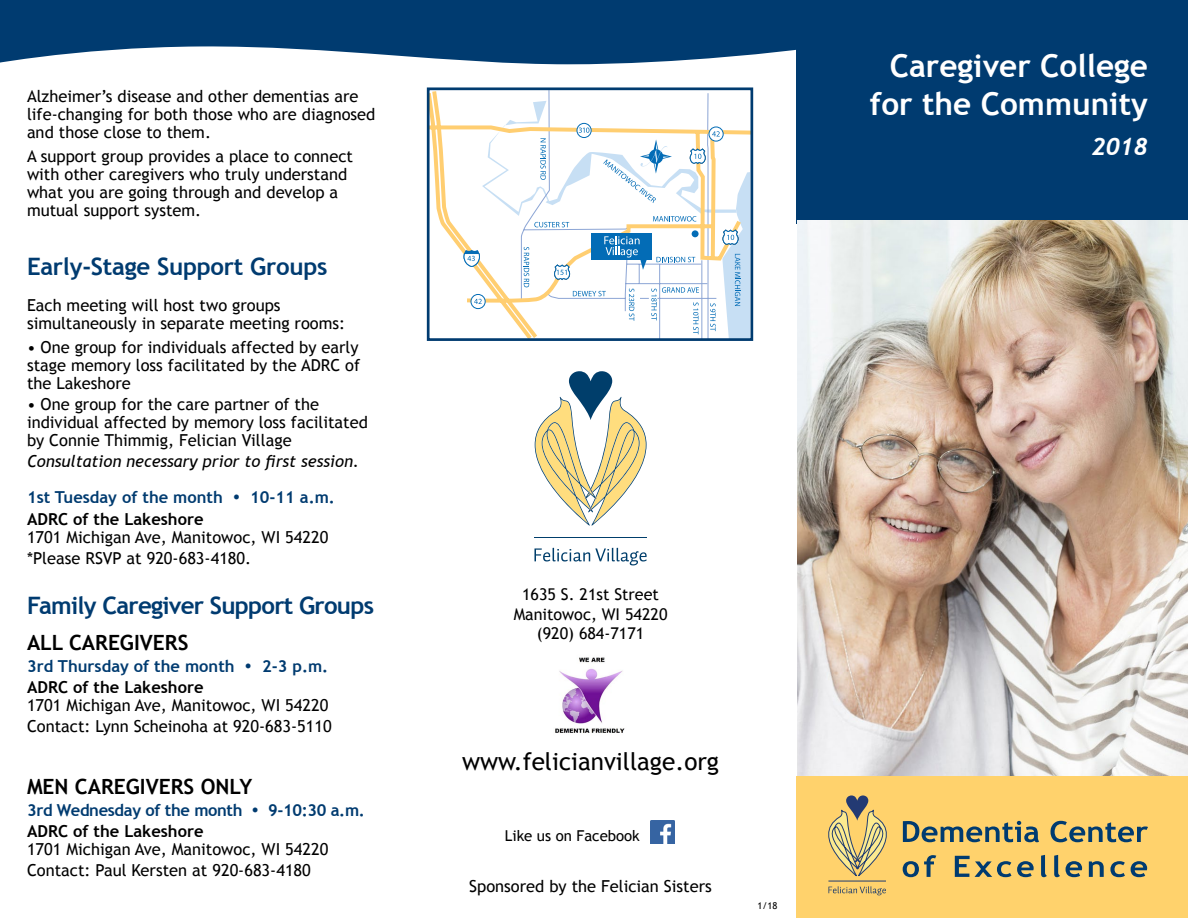
<style>
.page{position:relative;width:1188px;height:918px;background:#fff}
.page>*{position:absolute;margin:0;border:0;box-sizing:border-box;transform-origin:0 0}
.t1{font:700 31.5px/37.5px "Trebuchet MS";color:#fff;text-align:right}
.t2{font:24.3px "Trebuchet MS";color:#000}
.t3{font:700 24px "Trebuchet MS";letter-spacing:-.03em;color:#003b70}
.t4{font:700 24px "Trebuchet MS";letter-spacing:-.01em;color:#003b70}
.t5{font:italic 700 24px "Trebuchet";color:#fff}
.t6{font:700 21px "Trebuchet MS";color:#000}
.t7{font:16.5px/18px "Trebuchet MS";color:#000}
.t8{font:italic 16.5px/36px "Trebuchet MS";color:#000}
.t9{font:700 16.5px/21px "Trebuchet MS";letter-spacing:-.02em;color:#003b70}
.t10{font:700 16.5px/21px "Trebuchet MS";color:#003b70}
.t11{font:700 16.5px "Trebuchet MS";color:#000}
.t12{font:16.2px/19.5px "Trebuchet MS";color:#000;text-align:center}
.t13{font:15px "Trebuchet MS";color:#000}
.t14{font:9.45px "Trebuchet MS";color:#000}
.s1{font-weight:700;font-style:normal;color:#003b70}
.s2{color:#003b70}
.s3{color:#000}
</style>
<div class="page">
<div style="left:796px;top:0;width:392px;height:224px;background:#003b70"></div>
<img style="left:797px;top:220px;width:391px;height:557px">
<svg style="left:0;top:0;width:796px;height:65px;background:#255784"></svg>
<svg style="left:431px;top:91px;width:278px;height:162px"></svg>
<svg style="left:463px;top:101px;width:286px;height:236px"></svg>
<div style="left:427px;top:87px;width:326px;height:254px;border:3px solid #003b70"></div>
<img style="left:651px;top:820px;width:24px;height:24px">
<hr style="left:534px;top:537px;width:113px;height:1px;background:#003e6b">
<svg style="left:534px;top:548px;width:113px;height:17px"></svg>
<svg style="left:535px;top:371px;width:112px;height:155px"></svg>
<img style="left:555px;top:657px;width:70px;height:76px">
<div style="left:796px;top:777px;width:392px;height:141px;background:#ffd26c"></div>
<hr style="left:828px;top:881px;width:58px;height:1px;background:#203c72">
<svg style="left:828px;top:886px;width:58px;height:9px"></svg>
<svg style="left:828px;top:795px;width:320px;height:82px"></svg>
<p class="t7" style="left:27px;top:88px;width:350px">Alzheimer’s disease and other dementias are life-changing for both those who are diagnosed and those close to them.</p>
<p class="t7" style="left:27px;top:148px;width:328px">A support group provides a place to connect with other caregivers who truly understand what you are going through and develop a mutual support system.</p>
<h3 class="t4" style="left:27px;top:251px;width:302px">Early-Stage Support Groups</h3>
<p class="t7" style="left:27px;top:296px;width:320px">Each meeting will host two groups simultaneously in separate meeting rooms:</p>
<p class="t7" style="left:27px;top:338px;width:335px;text-align:justify">• One group for individuals affected by early stage memory loss facilitated by the ADRC of the Lakeshore</p>
<p class="t7" style="left:27px;top:395px;width:343px">• One group for the care partner of the individual affected by memory loss facilitated by Connie Thimmig, Felician Village</p>
<p class="t8" style="left:27px;top:443px;width:334px">Consultation necessary prior to first session.<br><span class="s1">1st Tuesday of the month</span> <span class="s2">•</span> <span class="s1">10-11 a.m.</span></p>
<p class="t11" style="left:27px;top:509px;width:178px">ADRC of the Lakeshore</p>
<p class="t7" style="left:27px;top:527px;width:303px;line-height:21px">1701 Michigan Ave, Manitowoc, WI 54220 *Please RSVP at 920-683-4180.</p>
<h3 class="t3" style="left:27px;top:590px;width:349px">Family Caregiver Support Groups</h3>
<p class="t6" style="left:27px;top:629px;width:163px">ALL CAREGIVERS</p>
<p class="t10" style="left:27px;top:656px;width:303px">3rd Thursday of the month • 2-3 p.m.<br><span class="s3">ADRC of the Lakeshore</span></p>
<p class="t7" style="left:27px;top:695px;width:306px;line-height:21px">1701 Michigan Ave, Manitowoc, WI 54220<br>Contact: Lynn Scheinoha at 920-683-5110</p>
<p class="t6" style="left:27px;top:773px;width:227px">MEN CAREGIVERS ONLY</p>
<p class="t9" style="left:27px;top:800px;width:339px">3rd Wednesday of the month • 9-10:30 a.m.<br><span class="s3">ADRC of the Lakeshore</span></p>
<p class="t7" style="left:27px;top:839px;width:303px;line-height:21px">1701 Michigan Ave, Manitowoc, WI 54220<br>Contact: Paul Kersten at 920-683-4180</p>
<p class="t12" style="left:514px;top:585px;width:155px">1635 S. 21st Street<br>Manitowoc, WI 54220 (920) 684-7171</p>
<h2 class="t2" style="left:462px;top:747px;width:258px">www.felicianvillage.org</h2>
<p class="t13" style="left:505px;top:827px;width:137px">Like us on Facebook</p>
<p class="t7" style="left:469px;top:877px;width:244px">Sponsored by the Felician Sisters</p>
<p class="t14" style="left:758px;top:900px;width:21px">1/18</p>
<h1 class="t1" style="left:870px;top:47px;width:280px">Caregiver College for the Community</h1>
<h3 class="t5" style="left:1092px;top:132px;width:58px">2018</h3>
</div>
